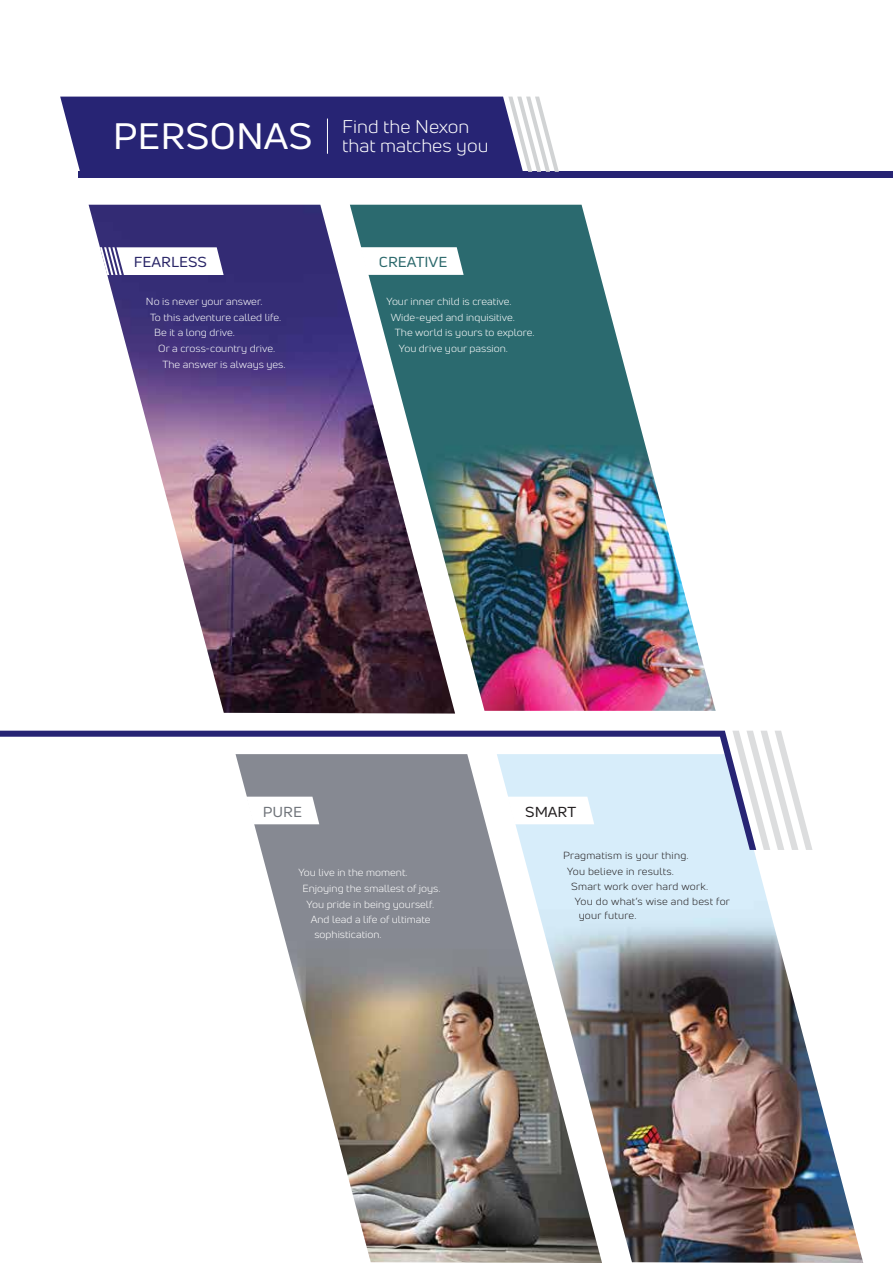
<style>
.page{position:relative;width:893px;height:1263px;background:#fff}
.page>*{position:absolute;margin:0;border:0;box-sizing:border-box;transform-origin:0 0}
.t1{font:18px/20px "Uni Neue";color:#fff;scale:1.1 1}
.t2{font:14.1px "Uni Neue";color:#292567;scale:1.1 1}
.t3{font:14.1px "Uni Neue";color:#2c696c;scale:1.1 1}
.t4{font:14.1px "Uni Neue";color:#231f20;scale:1.1 1}
.t5{font:14.1px "Uni Neue";color:#71757b;scale:1.1 1}
.t6{font:10.05px "Uni Neue";color:#fff;scale:1.1 1}
.t7{font:10.05px/14.1px "Uni Neue";letter-spacing:.02em;color:#231f20;scale:1.1 1}
</style>
<div class="page">
<div style="left:79px;top:172px;width:814px;height:6px;background:#272474"></div>
<img style="left:261px;top:850px;width:236px;height:413px">
<img style="left:497px;top:849px;width:366px;height:414px">
<svg style="left:60px;top:97px;width:499px;height:75px;background:#3d3b82"></svg>
<hr style="left:327px;top:119px;width:1px;height:35px;background:#fff">
<img style="left:89px;top:205px;width:366px;height:508px">
<img style="left:350px;top:205px;width:366px;height:506px">
<svg style="left:100px;top:247px;width:124px;height:28px"></svg>
<svg style="left:360px;top:247px;width:104px;height:28px"></svg>
<svg style="left:0;top:731px;width:732px;height:119px"></svg>
<svg style="left:732px;top:731px;width:80px;height:119px"></svg>
<h1 class="t1" style="left:113px;top:116px;width:343px;text-indent:230px">Find the Nexon<br><sup>PERSONAS</sup> that matches you</h1>
<h2 class="t2" style="left:134px;top:253px;width:68px">FEARLESS</h2>
<p class="t6" style="left:146px;top:295px;width:108px">No is never your answer.</p>
<p class="t6" style="left:150px;top:311px;width:121px">To this adventure called life.</p>
<p class="t6" style="left:154px;top:327px;width:75px">Be it a long drive.</p>
<p class="t6" style="left:158px;top:342px;width:108px">Or a cross-country drive.</p>
<p class="t6" style="left:162px;top:358px;width:114px">The answer is always yes.</p>
<h2 class="t3" style="left:379px;top:253px;width:64px">CREATIVE</h2>
<p class="t6" style="left:387px;top:295px;width:115px">Your inner child is creative.</p>
<p class="t6" style="left:391px;top:311px;width:114px">Wide-eyed and inquisitive.</p>
<p class="t6" style="left:395px;top:327px;width:129px">The world is yours to explore.</p>
<p class="t6" style="left:399px;top:342px;width:101px">You drive your passion.</p>
<h2 class="t5" style="left:263px;top:803px;width:37px">PURE</h2>
<p class="t6" style="left:298px;top:867px;width:101px">You live in the moment.</p>
<p class="t6" style="left:302px;top:882px;width:127px">Enjoying the smallest of joys.</p>
<p class="t6" style="left:307px;top:898px;width:117px">You pride in being yourself.</p>
<p class="t6" style="left:311px;top:914px;width:110px">And lead a life of ultimate</p>
<p class="t6" style="left:314px;top:928px;width:63px">sophistication.</p>
<h2 class="t4" style="left:525px;top:803px;width:48px">SMART</h2>
<p class="t7" style="left:563px;top:848px;width:116px">Pragmatism is your thing.</p>
<p class="t7" style="left:567px;top:864px;width:99px">You believe in results.</p>
<p class="t7" style="left:571px;top:880px;width:126px">Smart work over hard work.</p>
<p class="t7" style="left:579px;top:894px;width:139px;text-indent:-4px">You do what’s wise and best for your future.</p>
</div>
